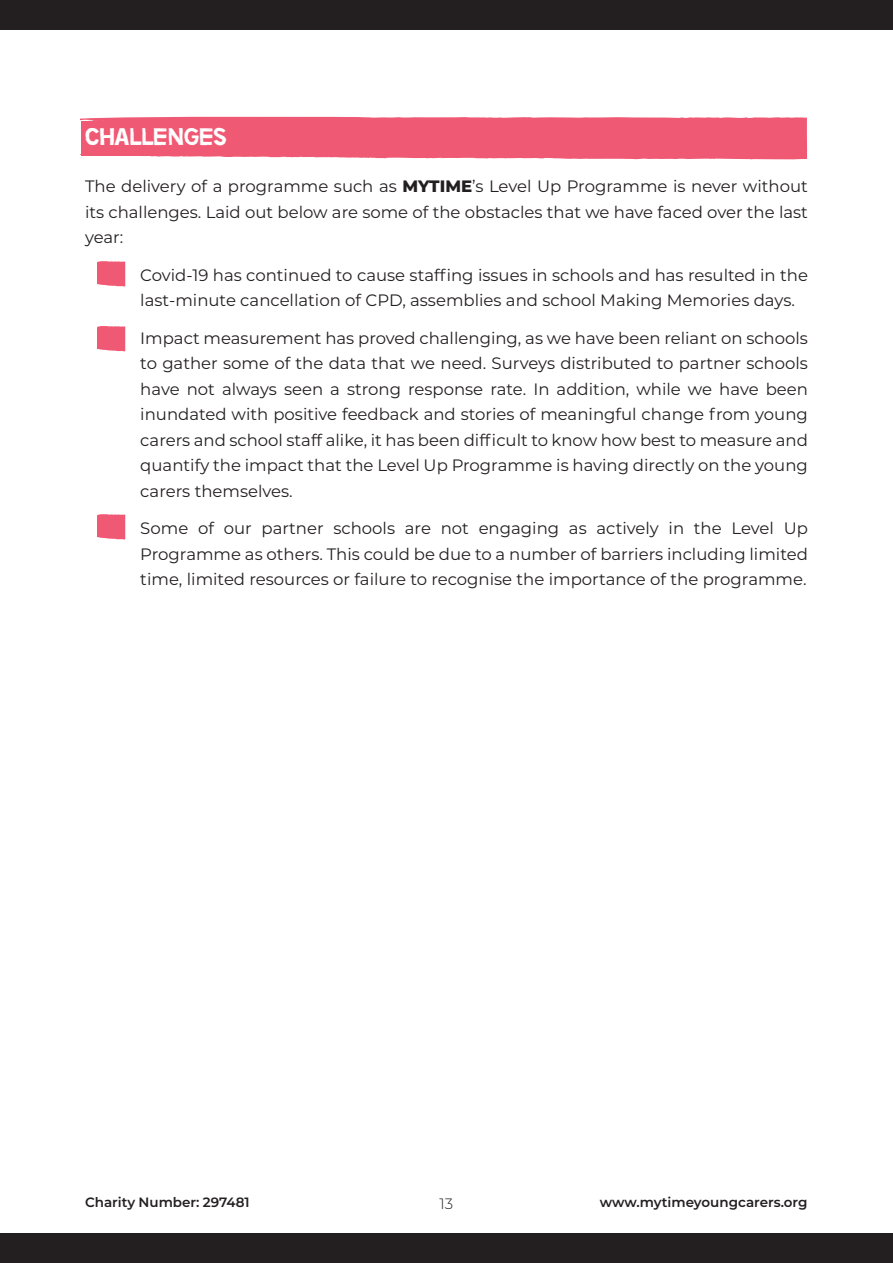
<style>
.page{position:relative;width:893px;height:1263px;background:#fff}
.page>*{position:absolute;margin:0;border:0;box-sizing:border-box;transform-origin:0 0}
.t1{font:24px "No more lies";color:#fff}
.t2{font:16.5px/25.5px "Montserrat";color:#231f20;text-align:justify}
.t3{font:300 15px "Montserrat";color:#231f20}
.t4{font:600 13.5px "Montserrat";color:#231f20}
.s1{font-weight:800}
</style>
<div class="page">
<svg style="left:81px;top:116px;width:726px;height:44px;background:#f1667f"></svg>
<div style="left:0;top:0;width:893px;height:30px;background:#231f20"></div>
<div style="left:0;top:1233px;width:893px;height:30px;background:#231f20"></div>
<svg style="left:97px;top:261px;width:28px;height:26px"></svg>
<svg style="left:97px;top:326px;width:28px;height:26px"></svg>
<svg style="left:97px;top:514px;width:28px;height:26px"></svg>
<p class="t1" style="left:85px;top:123px;width:143px">CHALLENGES</p>
<p class="t2" style="left:85px;top:173px;width:724px">The delivery of a programme such as <span class="s1">MYTIME</span>’s Level Up Programme is never without its challenges. Laid out below are some of the obstacles that we have faced over the last year:</p>
<p class="t2" style="left:140px;top:261px;width:669px">Covid-19 has continued to cause staffing issues in schools and has resulted in the last-minute cancellation of CPD, assemblies and school Making Memories days.</p>
<p class="t2" style="left:140px;top:324px;width:669px">Impact measurement has proved challenging, as we have been reliant on schools to gather some of the data that we need. Surveys distributed to partner schools have not always seen a strong response rate. In addition, while we have been inundated with positive feedback and stories of meaningful change from young carers and school staff alike, it has been difficult to know how best to measure and quantify the impact that the Level Up Programme is having directly on the young carers themselves.</p>
<p class="t2" style="left:140px;top:515px;width:669px">Some of our partner schools are not engaging as actively in the Level Up Programme as others. This could be due to a number of barriers including limited time, limited resources or failure to recognise the importance of the programme.</p>
<p class="t4" style="left:85px;top:1193px;width:166px">Charity Number: 297481</p>
<p class="t4" style="left:600px;top:1193px;width:209px">www.mytimeyoungcarers.org</p>
<p class="t3" style="left:440px;top:1193px;width:15px">13</p>
</div>
